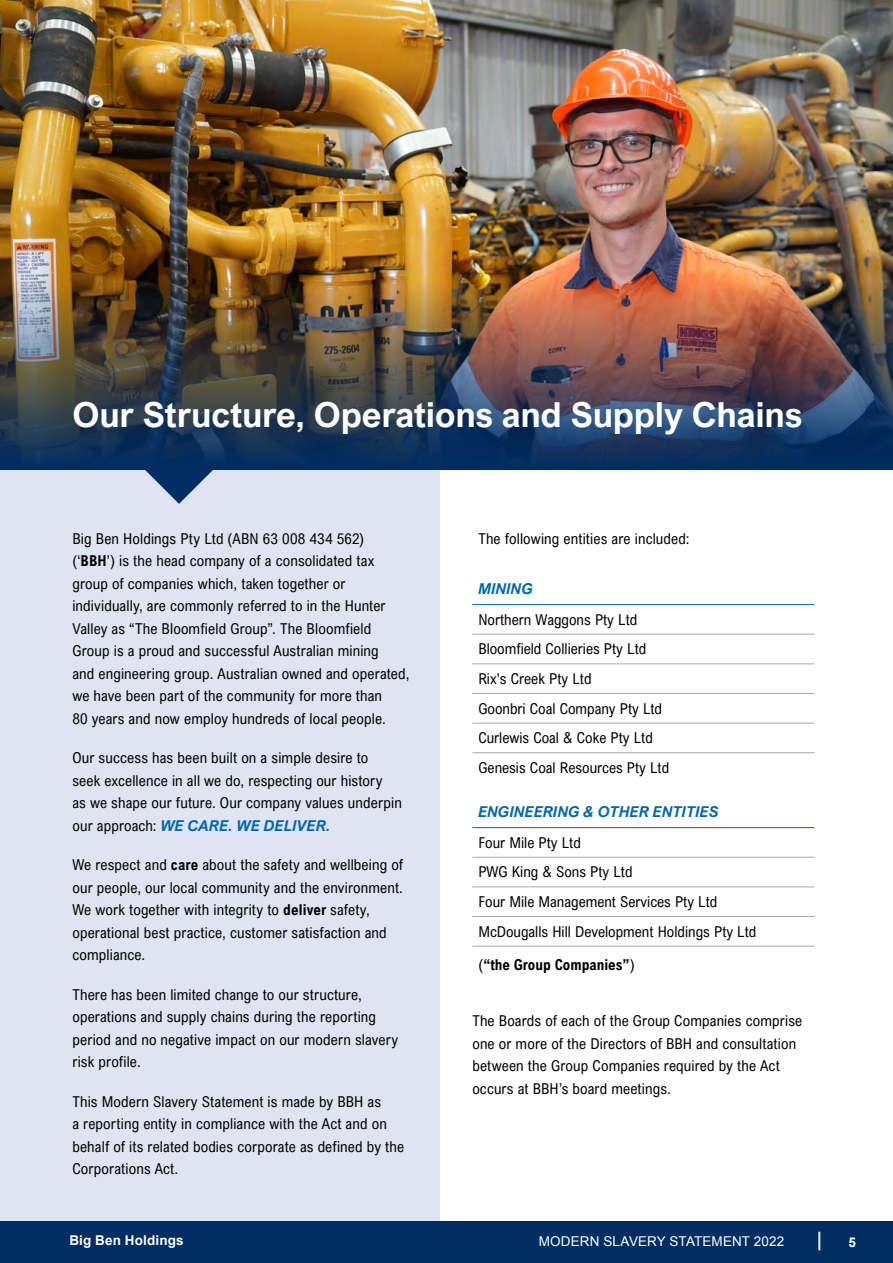
<style>
.page{position:relative;width:893px;height:1263px;background:#fff}
.page>*{position:absolute;margin:0;border:0;box-sizing:border-box;transform-origin:0 0}
.t1{font:700 34.5px "Arial Nova";letter-spacing:-.005em;color:#fff}
.t2{font:700 19.8px "Arial";color:#fff;scale:.83 1}
.t3{font:15px/22.5px "Arial Nova Cond";letter-spacing:.01em;color:#000}
.t4{font:italic 700 15px "Arial Nova";color:#0068ac}
.t5{font:700 15px "Arial Nova Cond";color:#000}
.t6{font:13.5px "Arial";letter-spacing:.01em;color:#fff}
.t7{font:700 13.5px "Arial";letter-spacing:.01em;color:#fff}
.s1{font-weight:700}
.s2{font-family:"Arial Nova Cond";font-weight:400;font-style:normal;color:#000}
.s3{font-weight:400}
</style>
<div class="page">
<div style="left:0;top:471px;width:439px;height:751px;background:#dee4f2"></div>
<img style="left:0;top:0;width:893px;height:280px">
<img style="left:0;top:280px;width:893px;height:190px">
<svg style="left:144px;top:469px;width:70px;height:35px"></svg>
<hr style="left:472px;top:604px;width:342px;height:1px;background:#0068ac">
<hr style="left:472px;top:827px;width:342px;height:1px;background:#0068ac">
<hr style="left:472px;top:634px;width:342px;height:1px;background:#a7a9ac">
<hr style="left:472px;top:664px;width:342px;height:1px;background:#a7a9ac">
<hr style="left:472px;top:693px;width:342px;height:1px;background:#a7a9ac">
<hr style="left:472px;top:723px;width:342px;height:1px;background:#a7a9ac">
<hr style="left:472px;top:752px;width:342px;height:1px;background:#a7a9ac">
<hr style="left:472px;top:946px;width:342px;height:1px;background:#a7a9ac">
<hr style="left:472px;top:857px;width:342px;height:1px;background:#a7a9ac">
<hr style="left:472px;top:887px;width:342px;height:1px;background:#a7a9ac">
<hr style="left:472px;top:916px;width:342px;height:1px;background:#a7a9ac">
<div style="left:0;top:1222px;width:893px;height:41px;background:#002d62"></div>
<h1 class="t1" style="left:72px;top:394px;width:731px">Our Structure, Operations and Supply Chains</h1>
<p class="t3" style="left:72px;top:527px;width:339px">Big Ben Holdings Pty Ltd (ABN 63 008 434 562) (‘<span class="s1">BBH</span>’) is the head company of a consolidated tax group of companies which, taken together or individually, are commonly referred to in the Hunter Valley as “The Bloomfield Group”. The Bloomfield Group is a proud and successful Australian mining<br>and engineering group. Australian owned and operated, we have been part of the community for more than<br>80 years and now employ hundreds of local people.</p>
<p class="t3" style="left:72px;top:746px;width:331px">Our success has been built on a simple desire to<br>seek excellence in all we do, respecting our history<br>as we shape our future. Our company values underpin</p>
<p class="t4" style="left:72px;top:817px;width:260px"><span class="s2">our approach:</span> WE CARE. WE DELIVER.</p>
<p class="t3" style="left:72px;top:853px;width:332px">We respect and <span class="s1">care</span> about the safety and wellbeing of our people, our local community and the environment.<br>We work together with integrity to <span class="s1">deliver</span> safety, operational best practice, customer satisfaction and compliance.</p>
<p class="t3" style="left:72px;top:983px;width:327px">There has been limited change to our structure, operations and supply chains during the reporting period and no negative impact on our modern slavery risk profile.</p>
<p class="t3" style="left:72px;top:1090px;width:333px">This Modern Slavery Statement is made by BBH as<br>a reporting entity in compliance with the Act and on behalf of its related bodies corporate as defined by the Corporations Act.</p>
<p class="t3" style="left:478px;top:527px;width:213px">The following entities are included:</p>
<p class="t4" style="left:478px;top:580px;width:56px">MINING</p>
<p class="t3" style="left:478px;top:604px;width:192px;line-height:29.7px">Northern Waggons Pty Ltd<br>Bloomfield Collieries Pty Ltd<br>Rix's Creek Pty Ltd<br>Goonbri Coal Company Pty Ltd<br>Curlewis Coal &amp; Coke Pty Ltd<br>Genesis Coal Resources Pty Ltd</p>
<p class="t4" style="left:478px;top:803px;width:242px">ENGINEERING &amp; OTHER ENTITIES</p>
<p class="t3" style="left:478px;top:827px;width:280px;line-height:29.7px">Four Mile Pty Ltd<br>PWG King &amp; Sons Pty Ltd<br>Four Mile Management Services Pty Ltd<br>McDougalls Hill Development Holdings Pty Ltd</p>
<p class="t5" style="left:478px;top:955px;width:158px"><span class="s3">(</span>“the Group Companies”<span class="s3">)</span></p>
<p class="t3" style="left:472px;top:1009px;width:331px">The Boards of each of the Group Companies comprise one or more of the Directors of BBH and consultation between the Group Companies required by the Act occurs at BBH’s board meetings.</p>
<p class="t7" style="left:69px;top:1231px;width:116px">Big Ben Holdings</p>
<p class="t6" style="left:539px;top:1233px;width:247px">MODERN SLAVERY STATEMENT 2022</p>
<h2 class="t2" style="left:817px;top:1226px;width:7px">|</h2>
<p class="t7" style="left:848px;top:1234px;width:9px">5</p>
</div>
